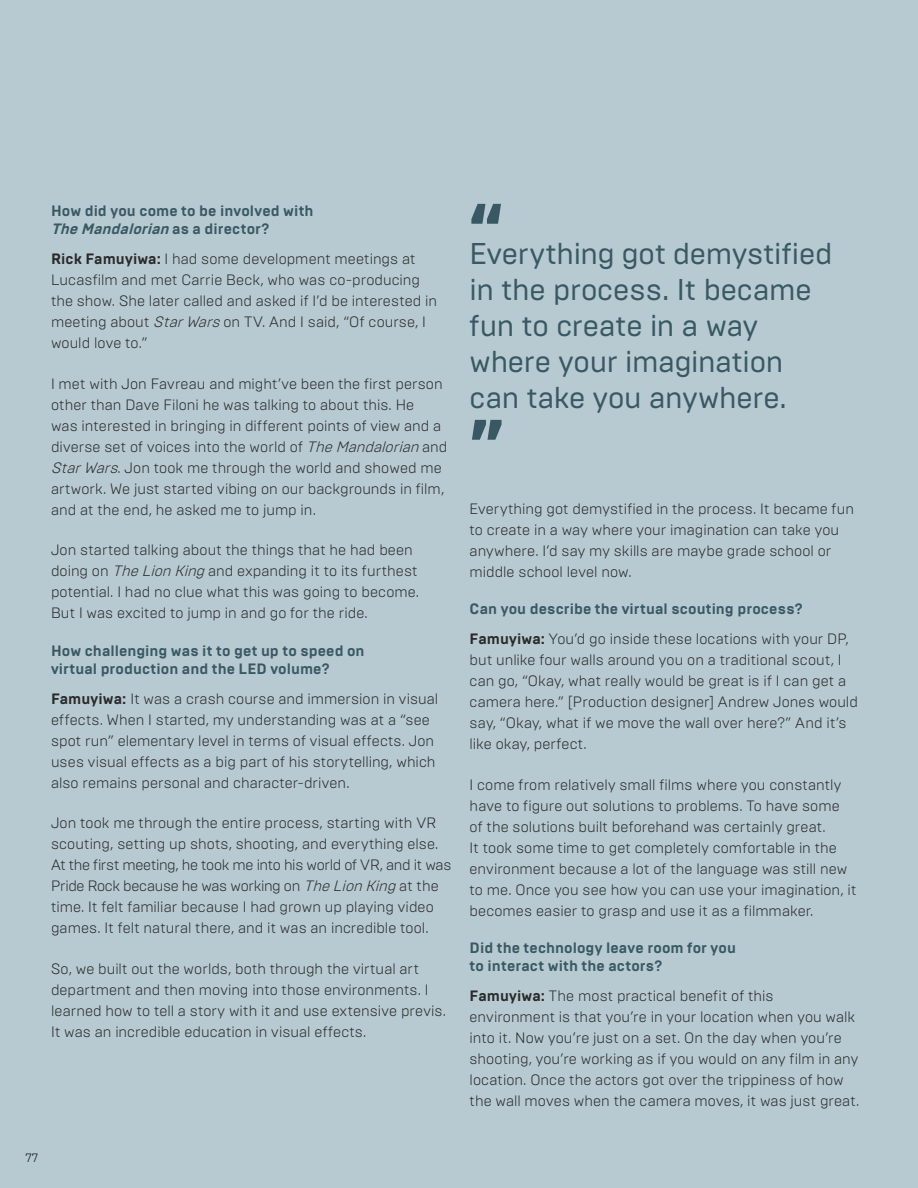
<style>
.page{position:relative;width:918px;height:1188px;background:#b7c9d1}
.page>*{position:absolute;margin:0;border:0;box-sizing:border-box;transform-origin:0 0}
.t1{font:900 72px "Brutal Type";color:#385963}
.t2{font:30px/36px "Brutal Type";letter-spacing:-.01em;color:#385963}
.t3{font:300 15px/21px "Brutal Type";letter-spacing:.005em;color:#292929}
.t4{font:700 15px/18px "Brutal Type";letter-spacing:.005em;color:#385963}
.t5{font:300 12px "Brutal Type";color:#000}
.s1{font-style:italic}
.s2{font-weight:700}
.s3{color:#292929}
.s4{font-weight:300;color:#292929}
</style>
<div class="page">
<p class="t4" style="left:51px;top:202px;width:264px">How did you come to be involved with<br><span class="s1">TheMandalorian</span>a s a d i r e c t o r ?</p>
<p class="t3" style="left:51px;top:248px;width:388px"><span class="s2">Rick Famuyiwa:</span> I had some development meetings at Lucasfilm and met Carrie Beck, who was co-producing the show. She later called and asked if I’d be interested in meeting about <span class="s1">StarWars</span>on TV. And I said, “Of course, I would love to.”</p>
<p class="t3" style="left:51px;top:373px;width:398px">I met with Jon Favreau and might’ve been the first person other than Dave Filoni he was talking to about this. He<br>was interested in bringing in different points of view and a diverse set of voices into the world of <span class="s1">TheMandalorian</span>and <span class="s1">StarWars</span>. Jon took me through the world and showed me artwork. We just started vibing on our backgrounds in film, and at the end, he asked me to jump in.</p>
<p class="t3" style="left:51px;top:539px;width:370px">Jon started talking about the things that he had been doing on <span class="s1">TheLionKing</span>and expanding it to its furthest potential. I had no clue what this was going to become.<br>But I was excited to jump in and go for the ride.</p>
<p class="t4" style="left:51px;top:641px;width:315px">How challenging was it to get up to speed on virtual production and the LED volume?</p>
<p class="t3" style="left:51px;top:688px;width:389px"><span class="s2">Famuyiwa:</span> It was a crash course and immersion in visual effects. When I started, my understanding was at a “see spot run” elementary level in terms of visual effects. Jon uses visual effects as a big part of his storytelling, which also remains personal and character-driven.</p>
<p class="t3" style="left:51px;top:812px;width:402px">Jon took me through the entire process, starting with VR scouting, setting up shots, shooting, and everything else.<br>At the first meeting, he took me into his world of VR, and it was Pride Rock because he was working on <span class="s1">TheLionKing</span>at the time. It felt familiar because I had grown up playing video games. It felt natural there, and it was an incredible tool.</p>
<p class="t3" style="left:51px;top:958px;width:396px">So, we built out the worlds, both through the virtual art department and then moving into those environments. I learned how to tell a story with it and use extensive previs.<br>It was an incredible education in visual effects.</p>
<p class="t5" style="left:26px;top:1151px;width:14px">77</p>
<h1 class="t1" style="left:470px;top:185px;width:35px">“</h1>
<h2 class="t2" style="left:470px;top:235px;width:364px">Everything got demystified</h2>
<h2 class="t2" style="left:470px;top:271px;width:343px">in the process. It became fun to create in a way where your imagination can take you anywhere.</h2>
<h1 class="t1" style="left:470px;top:401px;width:35px">”</h1>
<p class="t3" style="left:470px;top:498px;width:386px">Everything got demystified in the process. It became fun to create in a way where your imagination can take you anywhere. I’d say my skills are maybe grade school or middle school level now.</p>
<p class="t4" style="left:470px;top:594px;width:381px;line-height:30px">Can you describe the virtual scouting process?<br><span class="s3">Famuyiwa:</span> <span class="s4">You’d go inside these locations with your DP,</span></p>
<p class="t3" style="left:470px;top:650px;width:390px">but unlike four walls around you on a traditional scout, I can go, “Okay, what really would be great is if I can get a camera here.” [Production designer] Andrew Jones would say, “Okay, what if we move the wall over here?” And it’s like okay, perfect.</p>
<p class="t3" style="left:470px;top:774px;width:388px">I come from relatively small films where you constantly have to figure out solutions to problems. To have some of the solutions built beforehand was certainly great.<br>It took some time to get completely comfortable in the environment because a lot of the language was still new to me. Once you see how you can use your imagination, it becomes easier to grasp and use it as a filmmaker.</p>
<p class="t4" style="left:470px;top:939px;width:268px">Did the technology leave room for you to interact with the actors?</p>
<p class="t3" style="left:470px;top:986px;width:391px"><span class="s2">Famuyiwa:</span> The most practical benefit of this environment is that you’re in your location when you walk into it. Now you’re just on a set. On the day when you’re shooting, you’re working as if you would on any film in any location. Once the actors got over the trippiness of how the wall moves when the camera moves, it was just great.</p>
</div>
